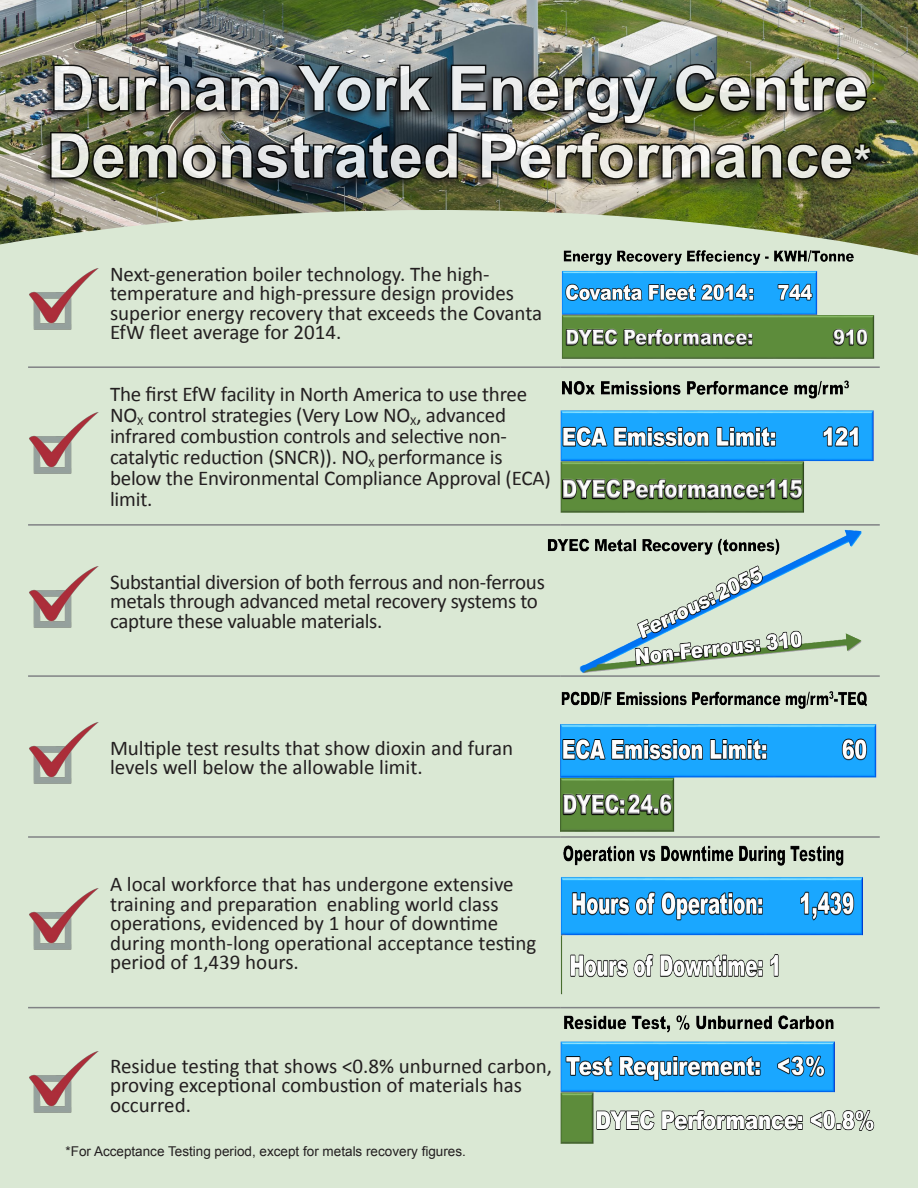
<style>
.page{position:relative;width:918px;height:1188px;background:#fff}
.page>*{position:absolute;margin:0;border:0;box-sizing:border-box;transform-origin:0 0}
.t1{font:700 61.5px/67.3px "Arial";color:#fff}
.t2{font:21px/19.5px "Calibri";letter-spacing:-.01em;color:#231f20}
.t3{font:13.5px "Arial";color:#231f20}
.s1{font-size:45px}
</style>
<div class="page">
<div style="left:0;top:164px;width:918px;height:1024px;background:#dae8d4"></div>
<img style="left:0;top:0;width:918px;height:255px">
<div style="left:41px;top:62px;width:832px;height:127px;background:#231f20;opacity:.87"></div>
<img style="left:49px;top:62px;width:825px;height:120px">
<hr style="left:28px;top:366px;width:76px;height:2px;background:#808285">
<hr style="left:104px;top:366px;width:457px;height:2px;background:#808285">
<hr style="left:561px;top:366px;width:319px;height:2px;background:#808285">
<hr style="left:28px;top:524px;width:76px;height:2px;background:#808285">
<hr style="left:104px;top:524px;width:457px;height:2px;background:#808285">
<hr style="left:561px;top:524px;width:319px;height:2px;background:#808285">
<hr style="left:28px;top:675px;width:76px;height:2px;background:#808285">
<hr style="left:104px;top:675px;width:457px;height:2px;background:#808285">
<hr style="left:561px;top:675px;width:319px;height:2px;background:#808285">
<hr style="left:28px;top:836px;width:76px;height:2px;background:#808285">
<hr style="left:104px;top:836px;width:457px;height:2px;background:#808285">
<hr style="left:561px;top:836px;width:319px;height:2px;background:#808285">
<hr style="left:28px;top:1007px;width:76px;height:1px;background:#808285">
<hr style="left:104px;top:1007px;width:457px;height:1px;background:#808285">
<hr style="left:561px;top:1007px;width:319px;height:1px;background:#808285">
<img style="left:29px;top:268px;width:70px;height:62px">
<img style="left:561px;top:237px;width:317px;height:122px">
<img style="left:29px;top:412px;width:70px;height:62px">
<img style="left:561px;top:380px;width:313px;height:133px">
<img style="left:29px;top:567px;width:69px;height:61px">
<img style="left:29px;top:723px;width:69px;height:61px">
<img style="left:561px;top:691px;width:316px;height:141px">
<img style="left:29px;top:889px;width:69px;height:61px">
<img style="left:561px;top:845px;width:302px;height:150px">
<img style="left:29px;top:1051px;width:70px;height:62px">
<img style="left:561px;top:1008px;width:317px;height:136px">
<img style="left:547px;top:529px;width:315px;height:144px">
<h1 class="t1" style="left:47px;top:57px;width:826px">Durham York Energy Centre<br>Demonstrated Performance<span class="s1">*</span></h1>
<p class="t2" style="left:110px;top:264px;width:434px">Next-generation boiler technology. The high&shy;temperature and high-pressure design provides superior energy recovery that exceeds the Covanta EfW fleet average for 2014.</p>
<p class="t2" style="left:110px;top:384px;width:442px;line-height:21px">The first EfW facility in North America to use three NO<sub>X</sub> control strategies (Very Low NO<sub>X</sub>, advanced infrared combustion controls and selective non&shy;catalytic reduction (SNCR)). NO<sub>X</sub> performance is below the Environmental Compliance Approval (ECA) limit.</p>
<p class="t2" style="left:110px;top:572px;width:436px">Substantial diversion of both ferrous and non-ferrous metals through advanced metal recovery systems to capture these valuable materials.</p>
<p class="t2" style="left:110px;top:738px;width:405px">Multiple test results that show dioxin and furan levels well below the allowable limit.</p>
<p class="t2" style="left:110px;top:875px;width:428px">A local workforce that has undergone extensive training and preparation enabling world class operations, evidenced by 1 hour of downtime during month-long operational acceptance testing period of 1,439 hours.</p>
<p class="t2" style="left:110px;top:1056px;width:444px">Residue testing that shows &lt;0.8% unburned carbon, proving exceptional combustion of materials has occurred.</p>
<p class="t3" style="left:66px;top:1143px;width:402px">*For Acceptance Testing period, except for metals recovery figures.</p>
</div>
